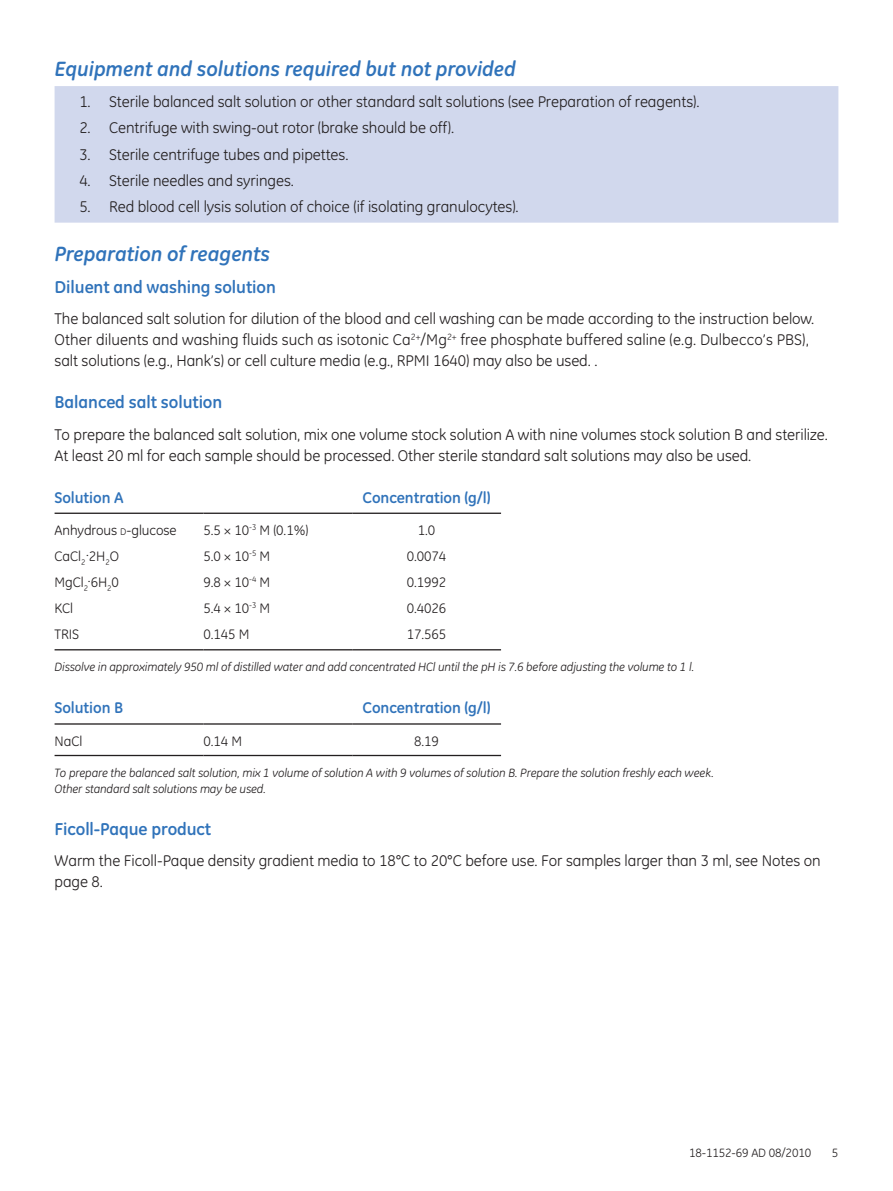
<style>
.page{position:relative;width:893px;height:1191px;background:#fff}
.page>*{position:absolute;margin:0;border:0;box-sizing:border-box;transform-origin:0 0}
.t1{font:italic 700 21px "GE Inspira";letter-spacing:-.005em;color:#3073ba}
.t2{font:700 17.5px "GE Inspira";letter-spacing:-.005em;color:#3073ba}
.t3{font:15.75px/21px "GE Inspira";letter-spacing:-.005em;color:#231f20}
.t4{font:700 15.75px "GE Inspira";letter-spacing:-.005em;color:#3073ba}
.t5{font:14px "GE Inspira";letter-spacing:-.005em;color:#231f20}
.t6{font:italic 12.25px/15.8px "GE Inspira";letter-spacing:-.01em;color:#231f20}
.t7{font:12.25px "GE Inspira";letter-spacing:-.01em;color:#231f20}
.s1{font-size:9.8px}
</style>
<div class="page">
<div style="left:55px;top:86px;width:783px;height:137px;background:#d1d8ed"></div>
<hr style="left:55px;top:649px;width:148px;height:1px;background:#231f20">
<hr style="left:203px;top:649px;width:149px;height:1px;background:#231f20">
<hr style="left:352px;top:649px;width:149px;height:1px;background:#231f20">
<hr style="left:55px;top:512px;width:148px;height:2px;background:#231f20">
<hr style="left:203px;top:512px;width:149px;height:2px;background:#231f20">
<hr style="left:352px;top:512px;width:149px;height:2px;background:#231f20">
<hr style="left:55px;top:755px;width:148px;height:1px;background:#231f20">
<hr style="left:203px;top:755px;width:149px;height:1px;background:#231f20">
<hr style="left:352px;top:755px;width:149px;height:1px;background:#231f20">
<hr style="left:55px;top:723px;width:148px;height:1px;background:#231f20">
<hr style="left:203px;top:723px;width:149px;height:1px;background:#231f20">
<hr style="left:352px;top:723px;width:149px;height:1px;background:#231f20">
<h1 class="t1" style="left:55px;top:55px;width:463px">Equipment and solutions required but not provided</h1>
<p class="t3" style="left:79px;top:91px;width:622px">1. Sterile balanced salt solution or other standard salt solutions (see Preparation of reagents).</p>
<p class="t3" style="left:79px;top:118px;width:376px">2. Centrifuge with swing-out rotor (brake should be off).</p>
<p class="t3" style="left:79px;top:144px;width:271px">3. Sterile centrifuge tubes and pipettes.</p>
<p class="t3" style="left:79px;top:170px;width:216px">4. Sterile needles and syringes.</p>
<p class="t3" style="left:79px;top:196px;width:441px">5. Red blood cell lysis solution of choice (if isolating granulocytes).</p>
<h1 class="t1" style="left:55px;top:240px;width:217px">Preparation of reagents</h1>
<p class="t2" style="left:55px;top:275px;width:223px">Diluent and washing solution</p>
<p class="t3" style="left:55px;top:308px;width:761px">The balanced salt solution for dilution of the blood and cell washing can be made according to the instruction below.<br>Other diluents and washing fluids such as isotonic Ca<sup>2+</sup>/Mg<sup>2+</sup> free phosphate buffered saline (e.g. Dulbecco’s PBS), salt solutions (e.g., Hank’s) or cell culture media (e.g., RPMI 1640) may also be used. .</p>
<p class="t2" style="left:55px;top:391px;width:169px">Balanced salt solution</p>
<p class="t3" style="left:55px;top:424px;width:775px">To prepare the balanced salt solution, mix one volume stock solution A with nine volumes stock solution B and sterilize.<br>At least 20 ml for each sample should be processed. Other sterile standard salt solutions may also be used.</p>
<p class="t4" style="left:55px;top:487px;width:70px">Solution A</p>
<p class="t4" style="left:363px;top:487px;width:130px">Concentration (g/l)</p>
<p class="t5" style="left:55px;top:522px;width:124px">Anhydrous <span class="s1">d</span>-glucose</p>
<p class="t5" style="left:203px;top:522px;width:106px">5.5 × 10<sup>-3</sup> M (0.1%)</p>
<p class="t5" style="left:418px;top:522px;width:19px">1.0</p>
<p class="t5" style="left:55px;top:548px;width:66px">CaCl<sub>2</sub>.2H<sub>2</sub>O</p>
<p class="t5" style="left:203px;top:548px;width:68px">5.0 × 10<sup>-5</sup> M</p>
<p class="t5" style="left:407px;top:548px;width:41px">0.0074</p>
<p class="t5" style="left:55px;top:574px;width:66px">MgCl<sub>2</sub>.6H<sub>2</sub>0</p>
<p class="t5" style="left:203px;top:574px;width:68px">9.8 × 10<sup>-4</sup> M</p>
<p class="t5" style="left:407px;top:574px;width:41px">0.1992</p>
<p class="t5" style="left:55px;top:600px;width:20px">KCl</p>
<p class="t5" style="left:203px;top:600px;width:68px">5.4 × 10<sup>-3</sup> M</p>
<p class="t5" style="left:407px;top:600px;width:41px">0.4026</p>
<p class="t5" style="left:55px;top:626px;width:26px">TRIS</p>
<p class="t5" style="left:203px;top:626px;width:47px">0.145 M</p>
<p class="t5" style="left:407px;top:626px;width:41px">17.565</p>
<p class="t6" style="left:55px;top:659px;width:641px">Dissolve in approximately 950 ml of distilled water and add concentrated HCl until the pH is 7.6 before adjusting the volume to 1 l.</p>
<p class="t4" style="left:55px;top:698px;width:70px">Solution B</p>
<p class="t4" style="left:363px;top:698px;width:130px">Concentration (g/l)</p>
<p class="t5" style="left:55px;top:733px;width:29px">NaCl</p>
<p class="t5" style="left:203px;top:733px;width:40px">0.14 M</p>
<p class="t5" style="left:414px;top:733px;width:26px">8.19</p>
<p class="t6" style="left:55px;top:765px;width:661px">To prepare the balanced salt solution, mix 1 volume of solution A with 9 volumes of solution B. Prepare the solution freshly each week.<br>Other standard salt solutions may be used.</p>
<p class="t2" style="left:55px;top:817px;width:158px">Ficoll-Paque product</p>
<p class="t3" style="left:55px;top:850px;width:768px">Warm the Ficoll-Paque density gradient media to 18°C to 20°C before use. For samples larger than 3 ml, see Notes on page 8.</p>
<p class="t7" style="left:689px;top:1146px;width:124px">18-1152-69 AD 08/2010</p>
<p class="t7" style="left:832px;top:1146px;width:8px">5</p>
</div>
